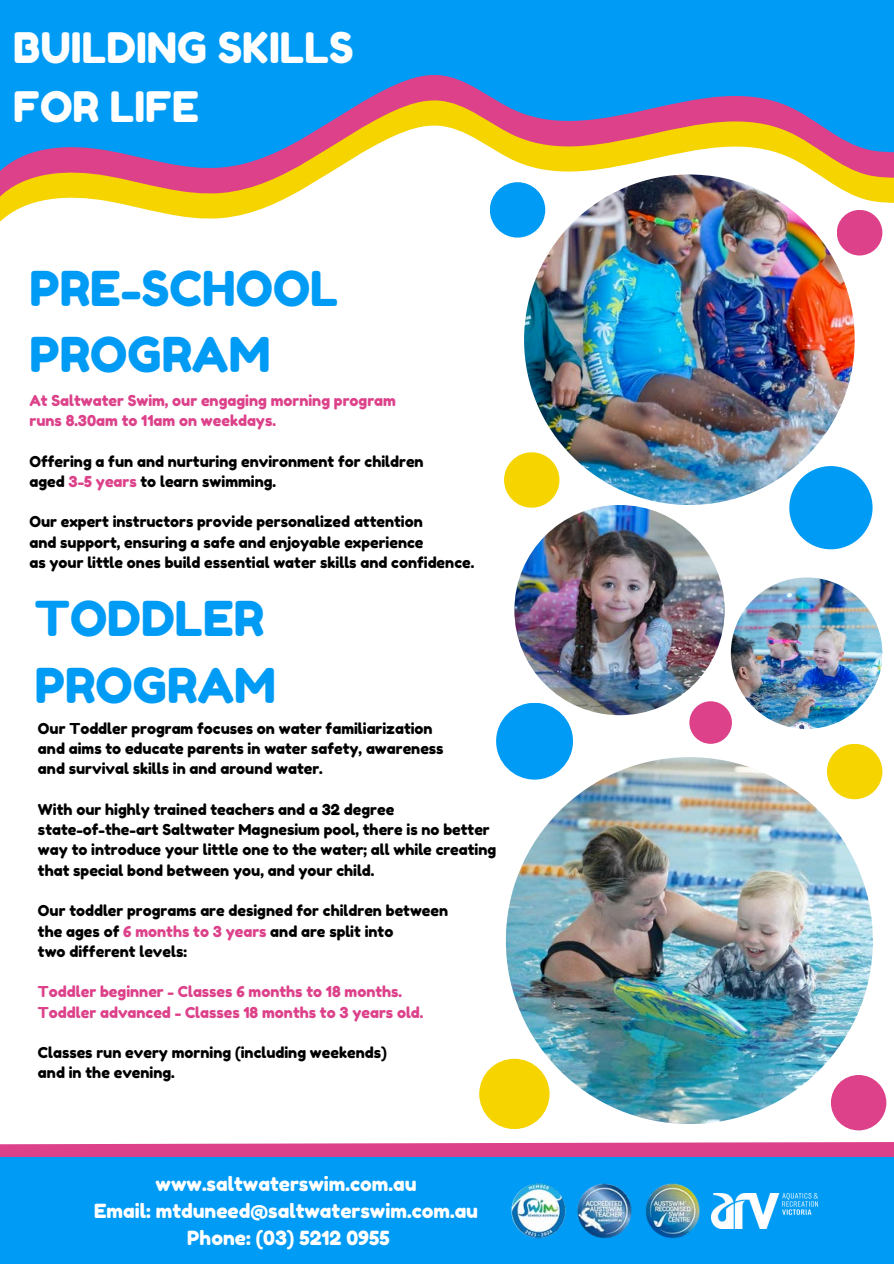
<style>
.page{position:relative;width:894px;height:1264px;background:#fff}
.page>*{position:absolute;margin:0;border:0;box-sizing:border-box;transform-origin:0 0}
.t1{font:48px/66.3px "Fredoka One";color:#009bf5}
.t2{font:42px/58.5px "Fredoka One";color:#fff}
.t3{font:19.5px/27px "Fredoka One";color:#fff;text-align:center}
.t4{font:15px/20.2px "Fredoka One";color:#000}
.t5{font:15px "Fredoka One";color:#dc418a}
.s1{color:#dc418a}
</style>
<div class="page">
<svg style="left:0;top:0;width:893px;height:269px;fill:#009bf5"></svg>
<svg style="left:0;top:1142px;width:893px;height:15px;background:#de4f92"></svg>
<div style="left:0;top:1157px;width:893px;height:106px;background:#009bf5"></div>
<img style="left:511px;top:1183px;width:189px;height:56px">
<img style="left:711px;top:1193px;width:105px;height:34px">
<img style="left:505px;top:757px;width:367px;height:366px;border-radius:50%">
<img style="left:514px;top:505px;width:210px;height:210px;border-radius:50%">
<img style="left:524px;top:174px;width:330px;height:331px;border-radius:50%">
<img style="left:730px;top:577px;width:152px;height:152px;border-radius:50%">
<div style="left:789px;top:466px;width:83px;height:83px;background:#009bf5;border-radius:50%"></div>
<div style="left:826px;top:743px;width:56px;height:56px;background:#f5d400;border-radius:50%"></div>
<div style="left:496px;top:702px;width:77px;height:77px;background:#009bf5;border-radius:50%"></div>
<div style="left:689px;top:701px;width:42px;height:42px;background:#dc418a;border-radius:50%"></div>
<div style="left:504px;top:452px;width:55px;height:55px;background:#f5d400;border-radius:50%"></div>
<div style="left:830px;top:1074px;width:56px;height:56px;background:#dc418a;border-radius:50%"></div>
<div style="left:479px;top:1058px;width:70px;height:71px;background:#f5d400;border-radius:50%"></div>
<div style="left:489px;top:182px;width:56px;height:55px;background:#009bf5;border-radius:50%"></div>
<div style="left:836px;top:210px;width:46px;height:45px;background:#dc418a;border-radius:50%"></div>
<h1 class="t2" style="left:13px;top:18px;width:342px">BUILDING SKILLS<br>FOR LIFE</h1>
<p class="t1" style="left:29px;top:255px;width:310px">PRE-SCHOOL<br>PROGRAM</p>
<p class="t5" style="left:29px;top:391px;width:368px">At Saltwater Swim, our engaging morning program</p>
<p class="t5" style="left:29px;top:411px;width:248px">runs 8.30am to 11am on weekdays.</p>
<p class="t4" style="left:29px;top:451px;width:395px">Offering a fun and nurturing environment for children</p>
<p class="t4" style="left:29px;top:471px;width:248px">aged <span class="s1">3-5 years</span> to learn swimming.</p>
<p class="t4" style="left:29px;top:512px;width:394px">Our expert instructors provide personalized attention</p>
<p class="t4" style="left:29px;top:532px;width:395px">and support, ensuring a safe and enjoyable experience</p>
<p class="t4" style="left:29px;top:552px;width:446px">as your little ones build essential water skills and confidence.</p>
<p class="t1" style="left:35px;top:585px;width:242px">TODDLER<br>PROGRAM</p>
<p class="t4" style="left:38px;top:718px;width:396px">Our Toddler program focuses on water familiarization</p>
<p class="t4" style="left:38px;top:738px;width:407px">and aims to educate parents in water safety, awareness</p>
<p class="t4" style="left:38px;top:758px;width:286px">and survival skills in and around water.</p>
<p class="t4" style="left:38px;top:799px;width:358px">With our highly trained teachers and a 32 degree</p>
<p class="t4" style="left:38px;top:819px;width:459px">state-of-the-art Saltwater Magnesium pool, there is no better way to introduce your little one to the water; all while creating that special bond between you, and your child.</p>
<h1 class="t4" style="left:38px;top:900px;width:411px">Our toddler programs are designed for children between</h1>
<p class="t4" style="left:38px;top:920px;width:357px">the ages of <span class="s1">6 months to 3 years</span> and are split into</p>
<p class="t4" style="left:38px;top:941px;width:150px">two different levels:</p>
<p class="t5" style="left:38px;top:982px;width:365px">Toddler beginner - Classes 6 months to 18 months.</p>
<p class="t5" style="left:38px;top:1002px;width:387px">Toddler advanced - Classes 18 months to 3 years old.</p>
<p class="t4" style="left:38px;top:1042px;width:350px">Classes run every morning (including weekends)</p>
<p class="t4" style="left:38px;top:1062px;width:138px">and in the evening.</p>
<p class="t3" style="left:94px;top:1170px;width:385px">www.saltwaterswim.com.au<br>Email: mtduneed@saltwaterswim.com.au<br>Phone: (03) 5212 0955</p>
</div>
